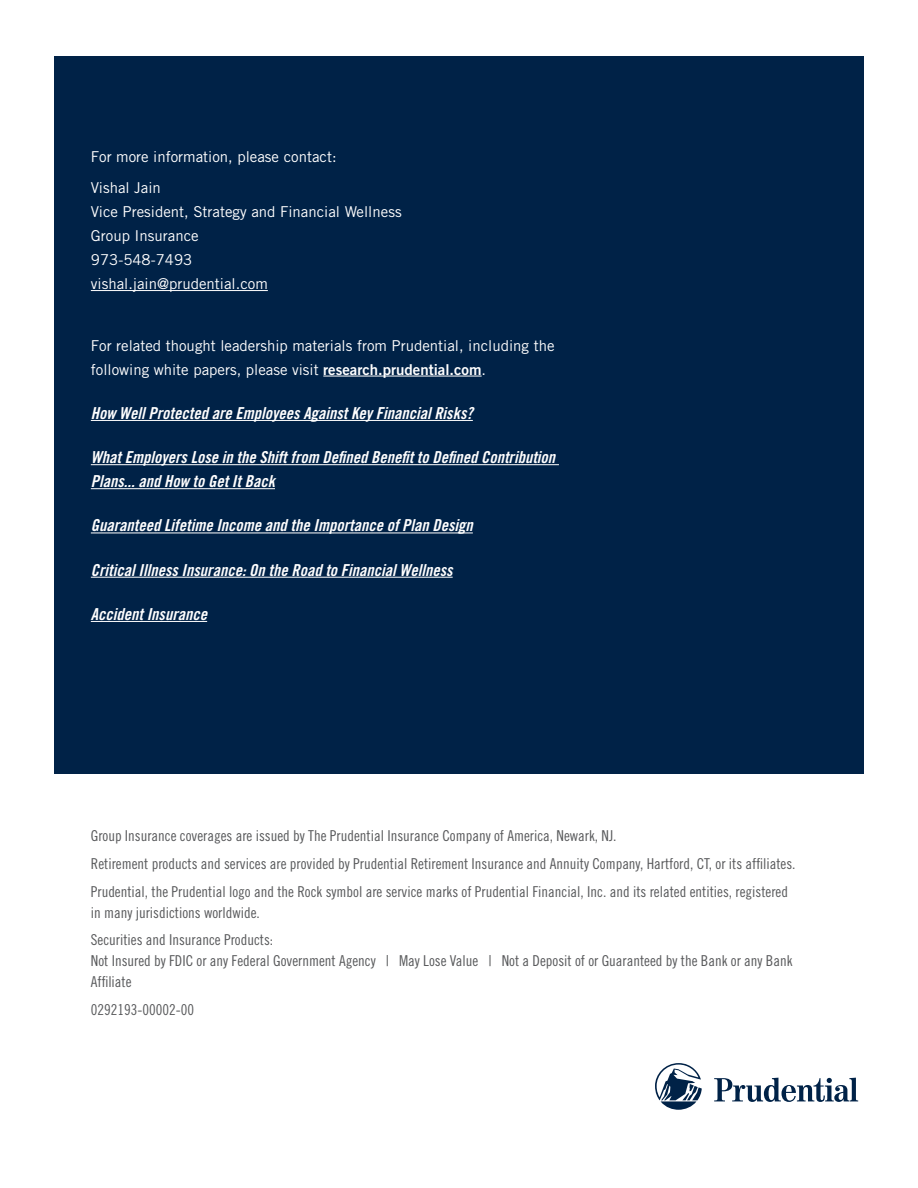
<style>
.page{position:relative;width:918px;height:1188px;background:#fff}
.page>*{position:absolute;margin:0;border:0;box-sizing:border-box;transform-origin:0 0}
.End_copy{font:16.5px/24px "Trade Gothic Bold Cond Twenty Obl";color:#fff}
.Footnotes{font:15px/21px "Trade Gothic Cond Eighteen";color:#58595b}
.Main_body_copy{font:15px/24px "Trade Gothic";color:#fff}
.s1{font-family:"Trade Gothic Bold Two"}
</style>
<div class="page">
<div style="left:54px;top:56px;width:810px;height:717px;background:#002247"></div>
<svg style="left:655px;top:1063px;width:47px;height:47px"></svg>
<svg style="left:714px;top:1078px;width:144px;height:24px"></svg>
<hr style="left:91px;top:290px;width:177px;height:1px;background:#fff">
<hr style="left:323px;top:376px;width:159px;height:1px;background:#fff">
<hr style="left:91px;top:420px;width:382px;height:1px;background:#fff">
<hr style="left:91px;top:464px;width:468px;height:1px;background:#fff">
<hr style="left:91px;top:488px;width:184px;height:1px;background:#fff">
<hr style="left:91px;top:533px;width:382px;height:1px;background:#fff">
<hr style="left:91px;top:577px;width:362px;height:1px;background:#fff">
<hr style="left:91px;top:621px;width:116px;height:1px;background:#fff">
<p class="Main_body_copy" style="left:91px;top:145px;width:247px">For more information, please contact:</p>
<p class="Main_body_copy" style="left:91px;top:176px;width:72px">Vishal Jain</p>
<p class="Main_body_copy" style="left:91px;top:200px;width:312px">Vice President, Strategy and Financial Wellness</p>
<p class="Main_body_copy" style="left:91px;top:224px;width:109px">Group Insurance</p>
<p class="Main_body_copy" style="left:91px;top:248px;width:103px">973-548-7493</p>
<p class="Main_body_copy" style="left:91px;top:272px;width:179px">vishal.jain@prudential.com</p>
<p class="Main_body_copy" style="left:91px;top:333px;width:465px">For related thought leadership materials from Prudential, including the following white papers, please visit <span class="s1">research.prudential.com</span>.</p>
<p class="End_copy" style="left:91px;top:401px;width:384px">How Well Protected are Employees Against Key Financial Risks?</p>
<p class="End_copy" style="left:91px;top:445px;width:466px">What Employers Lose in the Shift from Defined Benefit to Defined Contribution<br>Plans... and How to Get It Back</p>
<p class="End_copy" style="left:91px;top:513px;width:384px">Guaranteed Lifetime Income and the Importance of Plan Design</p>
<p class="End_copy" style="left:91px;top:558px;width:363px">Critical Illness Insurance: On the Road to Financial Wellness</p>
<p class="End_copy" style="left:91px;top:602px;width:118px">Accident Insurance</p>
<p class="Footnotes" style="left:91px;top:825px;width:527px">Group Insurance coverages are issued by The Prudential Insurance Company of America, Newark, NJ.</p>
<p class="Footnotes" style="left:91px;top:853px;width:706px">Retirement products and services are provided by Prudential Retirement Insurance and Annuity Company, Hartford, CT, or its affiliates.</p>
<p class="Footnotes" style="left:91px;top:881px;width:699px">Prudential, the Prudential logo and the Rock symbol are service marks of Prudential Financial, Inc. and its related entities, registered in many jurisdictions worldwide.</p>
<p class="Footnotes" style="left:91px;top:929px;width:184px">Securities and Insurance Products:</p>
<p class="Footnotes" style="left:91px;top:950px;width:703px">Not Insured by FDIC or any Federal Government Agency | May Lose Value | Not a Deposit of or Guaranteed by the Bank or any Bank<br>Affiliate</p>
<p class="Footnotes" style="left:91px;top:999px;width:105px">0292193-00002-00</p>
</div>
